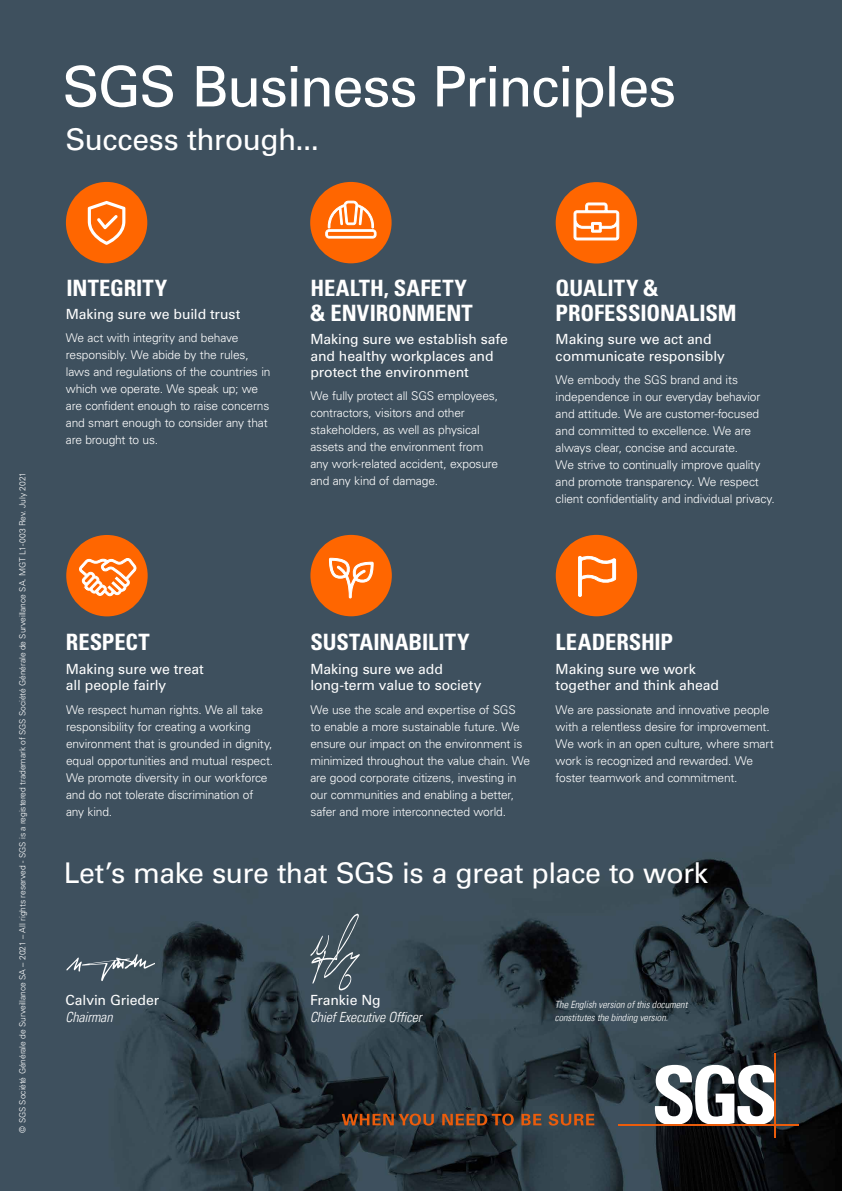
<style>
.page{position:relative;width:842px;height:1191px;background:#fff}
.page>*{position:absolute;margin:0;border:0;box-sizing:border-box;transform-origin:0 0}
.t1{font:56.1px "Univers";letter-spacing:-.03em;color:#fff}
.t2{font:30px "Univers LT Std";letter-spacing:-.02em;color:#fff}
.t3{font:28.5px "Univers LT Std";letter-spacing:-.02em;color:#fff}
.t4{font:700 condensed 22.5px/25px "Univers LT Std";color:#fff}
.t5{font:14px/16.5px "Univers LT Std";letter-spacing:-.01em;color:#fff}
.t6{font:italic 300 condensed 14px "Univers LT";letter-spacing:-.015em;color:#fff}
.t7{font:300 12px/17px "Univers LT Std";letter-spacing:-.015em;color:#fff}
.t8{font:italic 300 condensed 10px/12.5px "Univers LT";color:#fff}
.t9{font:300 8.5px "Univers LT Std";letter-spacing:-.01em;color:#fff}
</style>
<div class="page">
<img style="left:0;top:0;width:842px;height:1191px">
<div style="left:310px;top:535px;width:82px;height:81px;background:#f60;border-radius:50%"></div>
<svg style="left:329px;top:558px;width:45px;height:40px"></svg>
<div style="left:556px;top:535px;width:81px;height:81px;background:#f60;border-radius:50%"></div>
<svg style="left:578px;top:555px;width:38px;height:41px"></svg>
<div style="left:310px;top:182px;width:82px;height:81px;background:#f60;border-radius:50%"></div>
<svg style="left:325px;top:200px;width:52px;height:39px"></svg>
<div style="left:66px;top:535px;width:82px;height:81px;background:#f60;border-radius:50%"></div>
<svg style="left:79px;top:558px;width:57px;height:38px"></svg>
<div style="left:556px;top:182px;width:81px;height:81px;background:#f60;border-radius:50%"></div>
<svg style="left:573px;top:202px;width:46px;height:38px"></svg>
<div style="left:66px;top:182px;width:81px;height:81px;background:#f60;border-radius:50%"></div>
<svg style="left:88px;top:201px;width:37px;height:44px"></svg>
<svg style="left:310px;top:912px;width:50px;height:79px;background:#52626c"></svg>
<svg style="left:342px;top:1113px;width:92px;height:12px"></svg>
<svg style="left:442px;top:1113px;width:72px;height:12px"></svg>
<svg style="left:521px;top:1113px;width:20px;height:12px"></svg>
<svg style="left:549px;top:1113px;width:45px;height:12px"></svg>
<svg style="left:654px;top:1064px;width:121px;height:60px"></svg>
<hr style="left:618px;top:1124px;width:181px;height:1px;background:#eb5c0b">
<hr style="left:775px;top:1053px;width:1px;height:84px;background:#eb5c0b">
<svg style="left:66px;top:954px;width:89px;height:27px;background:#586872"></svg>
<h1 class="t1" style="left:62px;top:53px;width:615px">SGS Business Principles</h1>
<h2 class="t2" style="left:65px;top:122px;width:255px">Success through...</h2>
<p class="t9" style="left:17px;top:1132px;width:662px;rotate:-90deg">© SGS Société Générale de Surveillance SA – 2021 – All rights reserved - SGS is a registered trademark of SGS Société Générale de Surveillance SA. MGT L1-003 Rev. July 2021</p>
<h3 class="t4" style="left:66px;top:275px;width:102px">INTEGRITY</h3>
<h3 class="t4" style="left:311px;top:275px;width:164px">HEALTH, SAFETY &amp; ENVIRONMENT</h3>
<p class="t5" style="left:66px;top:306px;width:176px">Making sure we build trust</p>
<p class="t7" style="left:66px;top:329px;width:206px">We act with integrity and behave responsibly. We abide by the rules, laws and regulations of the countries in which we operate. We speak up; we are confident enough to raise concerns and smart enough to consider any that are brought to us.</p>
<p class="t5" style="left:310px;top:331px;width:199px">Making sure we establish safe and healthy workplaces and protect the environment</p>
<p class="t7" style="left:310px;top:387px;width:189px">We fully protect all SGS employees, contractors, visitors and other stakeholders, as well as physical assets and the environment from any work-related accident, exposure and any kind of damage.</p>
<h3 class="t4" style="left:556px;top:275px;width:182px">QUALITY &amp;<br>PROFESSIONALISM</h3>
<p class="t5" style="left:556px;top:331px;width:171px">Making sure we act and communicate responsibly</p>
<p class="t7" style="left:556px;top:371px;width:221px">We embody the SGS brand and its independence in our everyday behavior and attitude. We are customer-focused and committed to excellence. We are always clear, concise and accurate.<br>We strive to continually improve quality and promote transparency. We respect client confidentiality and individual privacy.</p>
<h3 class="t4" style="left:66px;top:629px;width:85px">RESPECT</h3>
<p class="t5" style="left:66px;top:660px;width:139px">Making sure we treat all people fairly</p>
<p class="t7" style="left:66px;top:701px;width:209px">We respect human rights. We all take responsibility for creating a working environment that is grounded in dignity, equal opportunities and mutual respect.<br>We promote diversity in our workforce and do not tolerate discrimination of any kind.</p>
<h3 class="t4" style="left:310px;top:629px;width:161px">SUSTAINABILITY</h3>
<p class="t5" style="left:310px;top:660px;width:173px">Making sure we add long-term value to society</p>
<p class="t7" style="left:310px;top:701px;width:221px">We use the scale and expertise of SGS<br>to enable a more sustainable future. We ensure our impact on the environment is minimized throughout the value chain. We are good corporate citizens, investing in our communities and enabling a better, safer and more interconnected world.</p>
<h3 class="t4" style="left:556px;top:629px;width:119px">LEADERSHIP</h3>
<p class="t5" style="left:556px;top:660px;width:165px">Making sure we work together and think ahead</p>
<p class="t7" style="left:556px;top:701px;width:219px">We are passionate and innovative people with a relentless desire for improvement.<br>We work in an open culture, where smart work is recognized and rewarded. We foster teamwork and commitment.</p>
<h3 class="t3" style="left:64px;top:856px;width:646px">Let’s make sure that SGS is a great place to work</h3>
<p class="t5" style="left:66px;top:992px;width:95px">Calvin Grieder</p>
<p class="t6" style="left:66px;top:1008px;width:48px">Chairman</p>
<p class="t8" style="left:555px;top:998px;width:134px">The English version of this document constitutes the binding version.</p>
<p class="t5" style="left:310px;top:992px;width:72px">Frankie Ng</p>
<p class="t6" style="left:310px;top:1009px;width:113px">Chief Executive Officer</p>
</div>
